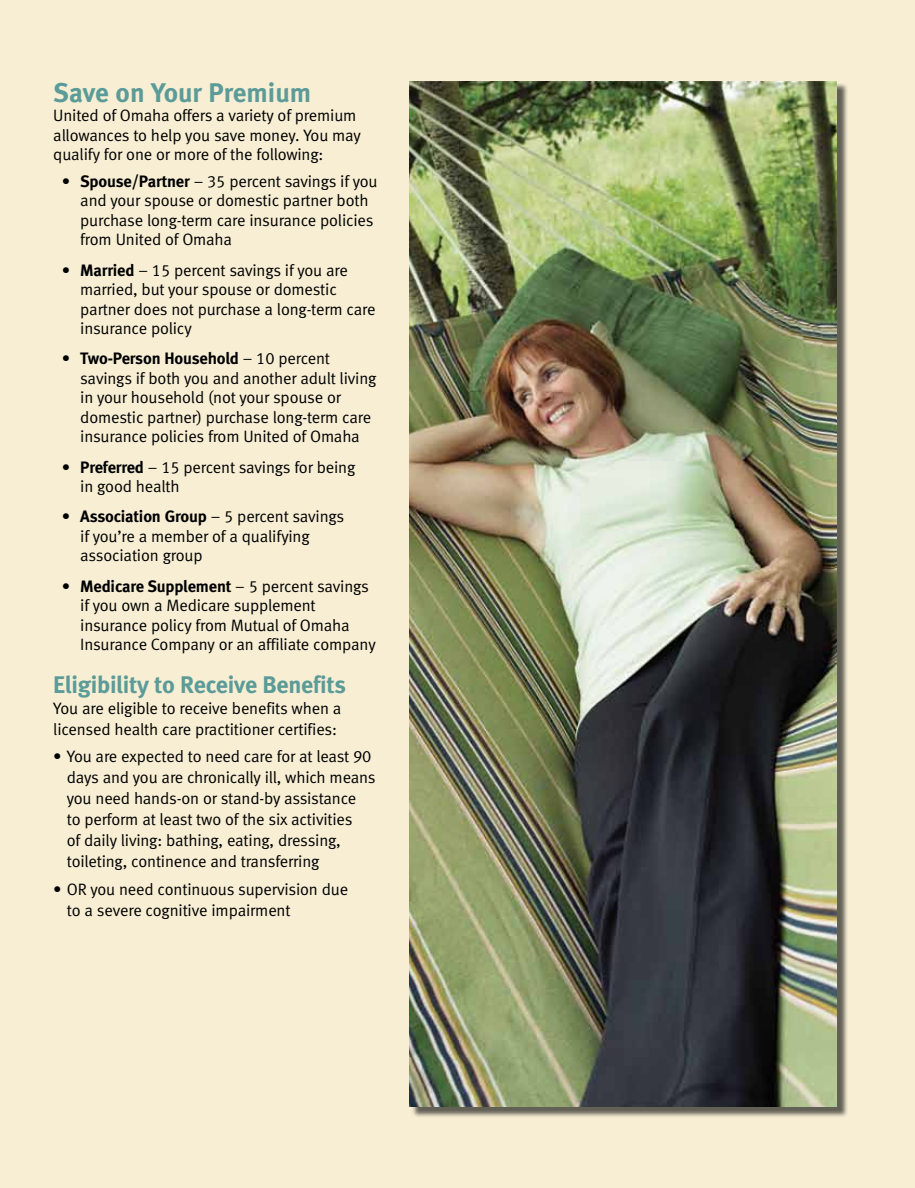
<style>
.page{position:relative;width:915px;height:1188px;background:#fff}
.page>*{position:absolute;margin:0;border:0;box-sizing:border-box;transform-origin:0 0}
.t1{font:27px "Meta Bold LF";color:#5b9b98}
.t2{font:24px "Meta Bold LF";letter-spacing:-.01em;color:#5b9b98}
.t3{font:16.5px/19.5px "Meta Normal LF";letter-spacing:-.01em;color:#000}
.t4{font:16.5px "Meta Bold LF";letter-spacing:-.01em;color:#000}
.s1{font-family:"Meta Bold LF"}
.s2{font-family:"Meta Normal LF"}
</style>
<div class="page">
<div style="left:0;top:0;width:914px;height:1188px;background:#f7eed4"></div>
<div style="left:411px;top:83px;width:436px;height:1035px;background:#000;opacity:.6"></div>
<img style="left:409px;top:81px;width:427px;height:1026px">
<h1 class="t1" style="left:53px;top:77px;width:259px">Save on Your Premium</h1>
<p class="t3" style="left:53px;top:106px;width:309px">United of Omaha offers a variety of premium allowances to help you save money. You may qualify for one or more of the following:</p>
<p class="t3" style="left:80px;top:171px;width:299px;text-indent:-18px"><span class="s1">• Spouse/Partner</span> – 35 percent savings if you and your spouse or domestic partner both purchase long-term care insurance policies from United of Omaha</p>
<p class="t3" style="left:80px;top:260px;width:296px;text-indent:-18px"><span class="s1">• Married</span> – 15 percent savings if you are married, but your spouse or domestic partner does not purchase a long-term care insurance policy</p>
<p class="t4" style="left:62px;top:349px;width:269px">• Two-Person Household <span class="s2">– 10 percent</span></p>
<p class="t3" style="left:80px;top:368px;width:297px">savings if both you and another adult living in your household (not your spouse or domestic partner) purchase long-term care insurance policies from United of Omaha</p>
<p class="t3" style="left:80px;top:457px;width:276px;text-indent:-18px"><span class="s1">• Preferred</span> – 15 percent savings for being in good health</p>
<p class="t4" style="left:62px;top:507px;width:283px">• Association Group <span class="s2">– 5 percent savings</span></p>
<p class="t3" style="left:80px;top:526px;width:231px">if you’re a member of a qualifying association group</p>
<p class="t4" style="left:62px;top:576px;width:308px">• Medicare Supplement <span class="s2">– 5 percent savings</span></p>
<p class="t3" style="left:80px;top:596px;width:297px">if you own a Medicare supplement insurance policy from Mutual of Omaha<br>Insurance Company or an affiliate company</p>
<h2 class="t2" style="left:53px;top:670px;width:294px">Eligibility to Receive Benefits</h2>
<p class="t3" style="left:53px;top:697px;width:290px;line-height:21px">You are eligible to receive benefits when a licensed health care practitioner certifies:</p>
<p class="t3" style="left:67px;top:746px;width:310px;line-height:21px;text-indent:-14px">• You are expected to need care for at least 90 days and you are chronically ill, which means you need hands-on or stand-by assistance<br>to perform at least two of the six activities<br>of daily living: bathing, eating, dressing, toileting, continence and transferring</p>
<p class="t3" style="left:67px;top:879px;width:283px;line-height:21px;text-indent:-14px">• OR you need continuous supervision due to a severe cognitive impairment</p>
</div>
